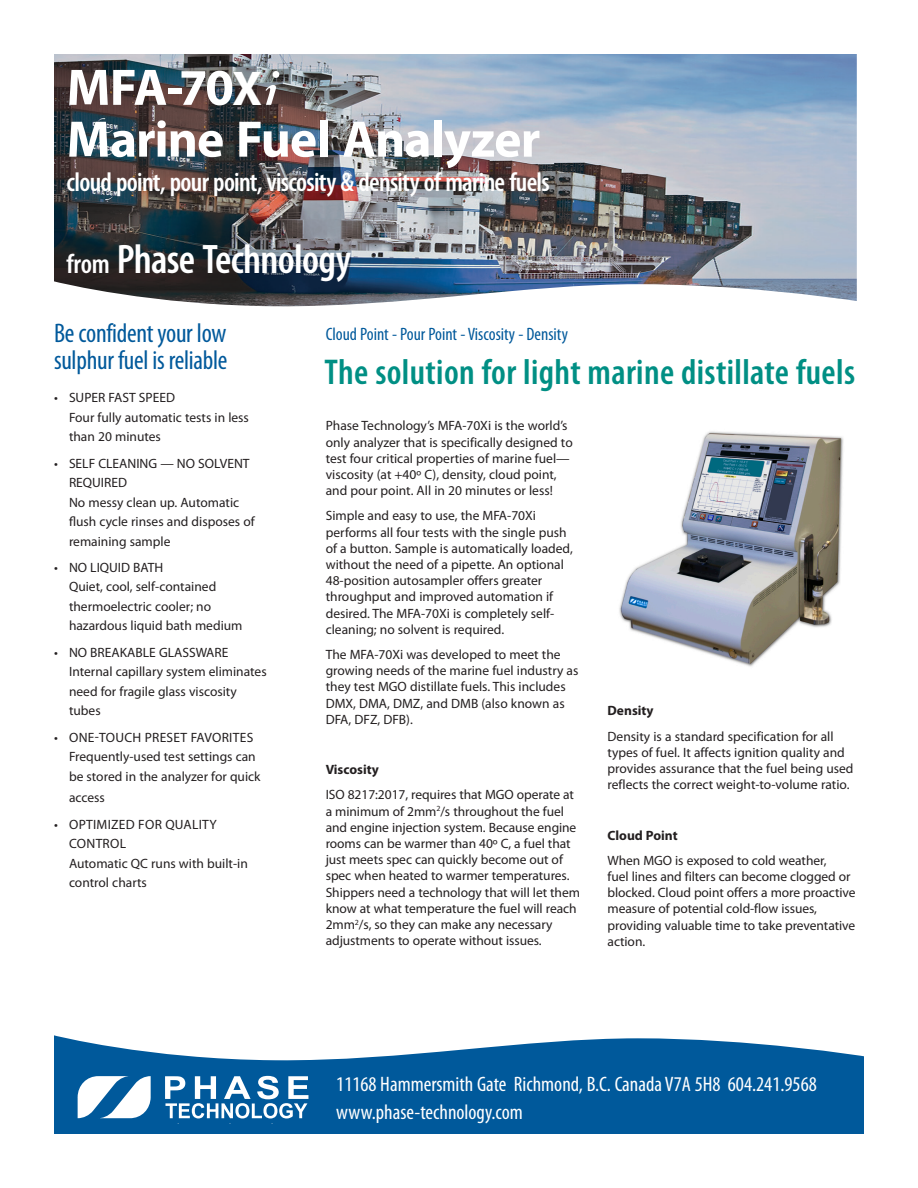
<style>
.page{position:relative;width:918px;height:1188px;background:#fff}
.page>*{position:absolute;margin:0;border:0;box-sizing:border-box;transform-origin:0 0}
.Photo_head{font:700 51.75px/51.8px "Myriad Pro";letter-spacing:-.02em;color:#fff}
.Photo_head-2{font:600 condensed 41.4px "Myriad Pro";letter-spacing:-.015em;color:#fff}
.Head_main{font:600 condensed 36px "Myriad Pro";letter-spacing:.01em;color:#008f84}
.Photo_head-3{font:600 condensed 27px "Myriad Pro";letter-spacing:-.025em;color:#fff}
.Sidebar_head{font:condensed 27px "Myriad Pro";letter-spacing:-.01em;color:#00599b}
.Publication_informat{font:condensed 21px/28.5px "Myriad Pro";color:#fff}
.Kicker{font:condensed 18px "Myriad Pro";color:#00599b}
.Body{font:13.5px/16.2px "Myriad Pro";color:#231f20}
.Body-2{font:700 13.5px "Myriad Pro";color:#231f20}
.s1{font-size:49.05px}
.s2{font-family:"Bernhard Modern BT";font-style:italic;font-size:54.9px}
.s3{font-size:27.6px}
</style>
<div class="page">
<img style="left:54px;top:54px;width:803px;height:253px">
<img style="left:619px;top:431px;width:225px;height:236px">
<svg style="left:54px;top:1035px;width:810px;height:99px;fill:#00599b"></svg>
<svg style="left:78px;top:1076px;width:73px;height:42px"></svg>
<svg style="left:165px;top:1076px;width:143px;height:48px"></svg>
<p class="Photo_head" style="left:67px;top:60px;width:475px">MFA-70<span class="s1">X</span><span class="s2">i<br></span>Marine Fuel Analyzer</p>
<p class="Photo_head-3" style="left:67px;top:168px;width:485px">cloud point, pour point, viscosity &amp; density of marine fuels</p>
<p class="Photo_head-2" style="left:67px;top:237px;width:286px"><span class="s3">from</span> Phase Technology</p>
<p class="Sidebar_head" style="left:54px;top:317px;width:174px">Be confident your low</p>
<p class="Kicker" style="left:326px;top:323px;width:244px">Cloud Point - Pour Point - Viscosity - Density</p>
<p class="Sidebar_head" style="left:54px;top:344px;width:175px">sulphur fuel is reliable</p>
<p class="Head_main" style="left:325px;top:352px;width:532px">The solution for light marine distillate fuels</p>
<p class="Body" style="left:69px;top:388px;width:181px;line-height:19.5px;text-indent:-15px">• SUPER FAST SPEED<br>Four fully automatic tests in less than 20 minutes</p>
<p class="Body" style="left:69px;top:453px;width:187px;line-height:19.5px;text-indent:-15px">• SELF CLEANING — NO SOLVENT<br>REQUIRED<br>No messy clean up. Automatic flush cycle rinses and disposes of remaining sample</p>
<p class="Body" style="left:69px;top:557px;width:175px;line-height:19.5px;text-indent:-15px">• NO LIQUID BATH<br>Quiet, cool, self-contained thermoelectric cooler; no hazardous liquid bath medium</p>
<p class="Body" style="left:69px;top:642px;width:199px;line-height:19.5px;text-indent:-15px">• NO BREAKABLE GLASSWARE<br>Internal capillary system eliminates need for fragile glass viscosity tubes</p>
<p class="Body" style="left:69px;top:727px;width:193px;line-height:19.5px;text-indent:-15px">• ONE-TOUCH PRESET FAVORITES<br>Frequently-used test settings can be stored in the analyzer for quick</p>
<p class="Body" style="left:69px;top:789px;width:37px">access</p>
<p class="Body" style="left:69px;top:814px;width:180px;line-height:19.5px;text-indent:-15px">• OPTIMIZED FOR QUALITY<br>CONTROL<br>Automatic QC runs with built-in control charts</p>
<p class="Body" style="left:326px;top:418px;width:249px">Phase Technology’s MFA-70Xi is the world’s only analyzer that is specifically designed to test four critical properties of marine fuel— viscosity (at +40º C), density, cloud point, and pour point. All in 20 minutes or less!</p>
<p class="Body" style="left:326px;top:508px;width:249px">Simple and easy to use, the MFA-70Xi performs all four tests with the single push of a button. Sample is automatically loaded, without the need of a pipette. An optional 48-position autosampler offers greater throughput and improved automation if desired. The MFA-70Xi is completely self&shy;cleaning; no solvent is required.</p>
<p class="Body" style="left:326px;top:646px;width:254px">The MFA-70Xi was developed to meet the growing needs of the marine fuel industry as they test MGO distillate fuels. This includes DMX, DMA, DMZ, and DMB (also known as DFA, DFZ, DFB).</p>
<p class="Body-2" style="left:326px;top:761px;width:55px">Viscosity</p>
<p class="Body" style="left:326px;top:787px;width:256px">ISO 8217:2017, requires that MGO operate at a minimum of 2mm<sup>2</sup>/s throughout the fuel and engine injection system. Because engine rooms can be warmer than 40º C, a fuel that just meets spec can quickly become out of spec when heated to warmer temperatures.<br>Shippers need a technology that will let them know at what temperature the fuel will reach 2mm<sup>2</sup>/s, so they can make any necessary adjustments to operate without issues.</p>
<p class="Body-2" style="left:608px;top:702px;width:48px">Density</p>
<p class="Body" style="left:608px;top:728px;width:247px">Density is a standard specification for all types of fuel. It affects ignition quality and provides assurance that the fuel being used reflects the correct weight-to-volume ratio.</p>
<p class="Body-2" style="left:608px;top:826px;width:72px">Cloud Point</p>
<p class="Body" style="left:608px;top:852px;width:250px">When MGO is exposed to cold weather,<br>fuel lines and filters can become clogged or blocked. Cloud point offers a more proactive measure of potential cold-flow issues, providing valuable time to take preventative action.</p>
<p class="Publication_informat" style="left:336px;top:1069px;width:482px">11168 Hammersmith Gate Richmond, B.C. Canada V7A 5H8 604.241.9568 www.phase-technology.com</p>
</div>
